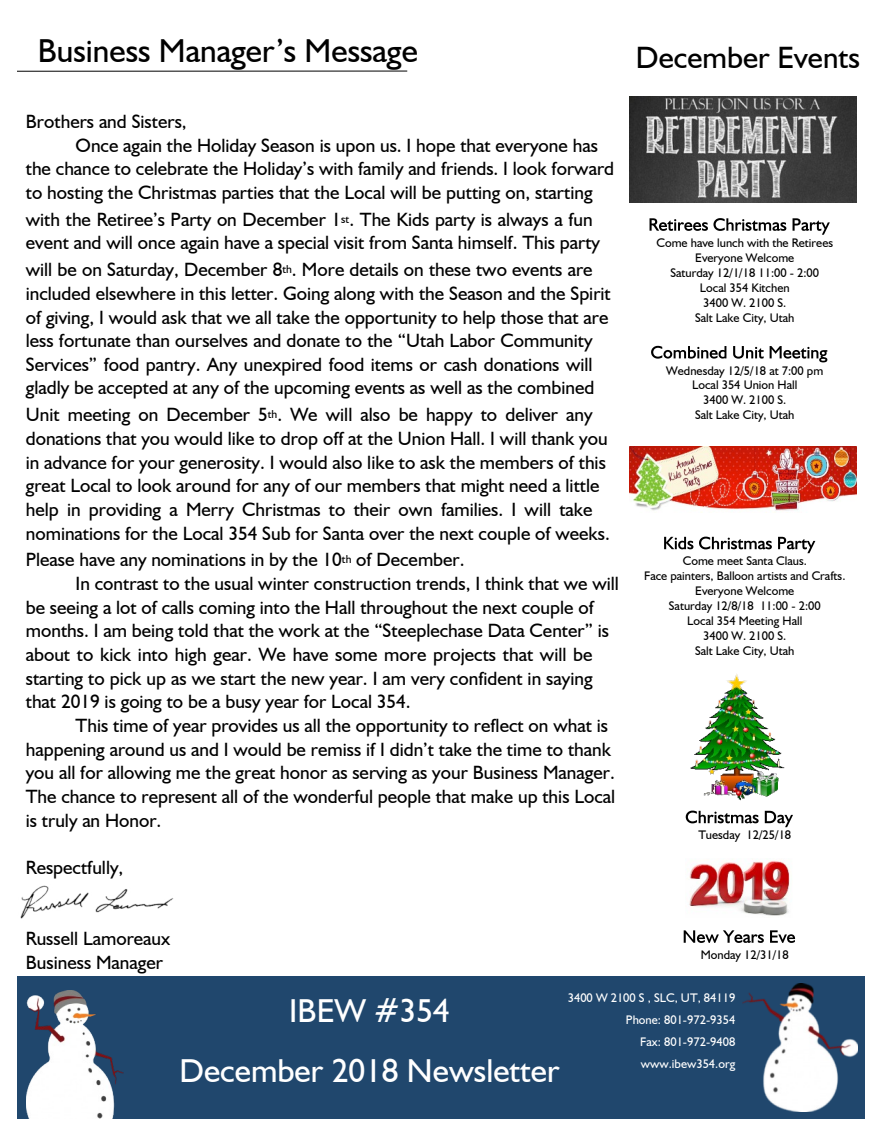
<style>
.page{position:relative;width:882px;height:1141px;background:#fff}
.page>*{position:absolute;margin:0;border:0;box-sizing:border-box;transform-origin:0 0}
.t1{font:33.15px/59.2px "Humanist 521 BT";color:#fff;text-align:center}
.t2{font:33.15px "Humanist 521 BT";color:#000}
.t3{font:30.9px "Humanist 521 BT";color:#000}
.t4{font:19.2px/23.7px "Humanist 521 BT";color:#000}
.t5{font:12.45px/14.9px "Humanist 521 BT";color:#000;text-align:center}
.t6{font:12.45px/22.2px "Humanist 521 BT";color:#fff;text-align:right}
</style>
<div class="page">
<div style="left:18px;top:976px;width:846px;height:142px;background:#20476d"></div>
<img style="left:26px;top:990px;width:97px;height:128px">
<img style="left:742px;top:983px;width:115px;height:128px">
<svg style="left:649px;top:218px;width:58px;height:13px"></svg>
<svg style="left:713px;top:218px;width:73px;height:13px"></svg>
<svg style="left:792px;top:218px;width:37px;height:17px"></svg>
<svg style="left:651px;top:346px;width:75px;height:12px"></svg>
<svg style="left:733px;top:346px;width:30px;height:12px"></svg>
<svg style="left:769px;top:346px;width:58px;height:16px"></svg>
<svg style="left:664px;top:536px;width:107px;height:13px"></svg>
<svg style="left:778px;top:537px;width:37px;height:16px"></svg>
<svg style="left:685px;top:811px;width:73px;height:12px"></svg>
<svg style="left:764px;top:811px;width:28px;height:16px"></svg>
<svg style="left:683px;top:930px;width:80px;height:13px"></svg>
<svg style="left:770px;top:930px;width:24px;height:13px"></svg>
<hr style="left:18px;top:71px;width:389px;height:1px;background:#000">
<img style="left:690px;top:674px;width:95px;height:137px">
<img style="left:629px;top:96px;width:226px;height:106px">
<img style="left:629px;top:446px;width:226px;height:65px">
<img style="left:20px;top:885px;width:154px;height:34px">
<img style="left:689px;top:860px;width:101px;height:56px">
<h1 class="t2" style="left:38px;top:36px;width:382px">Business Manager’s Message</h1>
<h2 class="t3" style="left:635px;top:44px;width:225px">December Events</h2>
<p class="t4" style="left:26px;top:111px;width:162px">Brothers and Sisters,</p>
<p class="t4" style="left:76px;top:135px;width:523px">Once again the Holiday Season is upon us. I hope that everyone has</p>
<p class="t4" style="left:26px;top:158px;width:589px">the chance to celebrate the Holiday’s with family and friends. I look forward</p>
<p class="t4" style="left:26px;top:182px;width:568px">to hosting the Christmas parties that the Local will be putting on, starting</p>
<p class="t4" style="left:26px;top:209px;width:575px">with the Retiree’s Party on December 1<sup>st</sup>. The Kids party is always a fun event and will once again have a special visit from Santa himself. This party</p>
<p class="t4" style="left:26px;top:259px;width:586px">will be on Saturday, December 8<sup>th</sup>. More details on these two events are included elsewhere in this letter. Going along with the Season and the Spirit of giving, I would ask that we all take the opportunity to help those that are less fortunate than ourselves and donate to the “Utah Labor Community Services” food pantry. Any unexpired food items or cash donations will gladly be accepted at any of the upcoming events as well as the combined</p>
<p class="t4" style="left:26px;top:404px;width:585px">Unit meeting on December 5<sup>th</sup>. We will also be happy to deliver any donations that you would like to drop off at the Union Hall. I will thank you in advance for your generosity. I would also like to ask the members of this great Local to look around for any of our members that might need a little help in providing a Merry Christmas to their own families. I will take nominations for the Local 354 Sub for Santa over the next couple of weeks.</p>
<p class="t4" style="left:26px;top:549px;width:440px">Please have any nominations in by the 10<sup>th</sup> of December.</p>
<p class="t4" style="left:76px;top:573px;width:544px">In contrast to the usual winter construction trends, I think that we will</p>
<p class="t4" style="left:26px;top:597px;width:569px">be seeing a lot of calls coming into the Hall throughout the next couple of</p>
<p class="t4" style="left:26px;top:620px;width:584px">months. I am being told that the work at the “Steeplechase Data Center” is</p>
<p class="t4" style="left:26px;top:644px;width:568px">about to kick into high gear. We have some more projects that will be</p>
<p class="t4" style="left:26px;top:668px;width:568px">starting to pick up as we start the new year. I am very confident in saying</p>
<p class="t4" style="left:26px;top:691px;width:386px">that 2019 is going to be a busy year for Local 354.</p>
<p class="t4" style="left:76px;top:715px;width:533px">This time of year provides us all the opportunity to reflect on what is</p>
<p class="t4" style="left:26px;top:739px;width:586px">happening around us and I would be remiss if I didn’t take the time to thank</p>
<p class="t4" style="left:26px;top:762px;width:590px">you all for allowing me the great honor as serving as your Business Manager.</p>
<p class="t4" style="left:26px;top:786px;width:590px">The chance to represent all of the wonderful people that make up this Local</p>
<p class="t4" style="left:26px;top:809px;width:137px">is truly an Honor.</p>
<p class="t4" style="left:26px;top:857px;width:99px">Respectfully,</p>
<p class="t4" style="left:26px;top:928px;width:146px">Russell Lamoreaux<br>Business Manager</p>
<p class="t5" style="left:656px;top:236px;width:178px">Come have lunch with the Retirees<br>Everyone Welcome<br>Saturday 12/1/18 11:00 - 2:00<br>Local 354 Kitchen<br>3400 W. 2100 S.<br>Salt Lake City, Utah</p>
<p class="t5" style="left:666px;top:364px;width:158px">Wednesday 12/5/18 at 7:00 pm<br>Local 354 Union Hall<br>3400 W. 2100 S.<br>Salt Lake City, Utah</p>
<p class="t5" style="left:644px;top:554px;width:203px">Come meet Santa Claus.<br>Face painters, Balloon artists and Crafts.<br>Everyone Welcome<br>Saturday 12/8/18 11:00 - 2:00<br>Local 354 Meeting Hall<br>3400 W. 2100 S.<br>Salt Lake City, Utah</p>
<p class="t5" style="left:698px;top:828px;width:94px">Tuesday 12/25/18</p>
<p class="t5" style="left:700px;top:948px;width:90px">Monday 12/31/18</p>
<h1 class="t1" style="left:179px;top:984px;width:381px">IBEW #354<br>December 2018 Newsletter</h1>
<p class="t6" style="left:567px;top:987px;width:169px">3400 W 2100 S , SLC, UT, 84119<br>Phone: 801-972-9354<br>Fax: 801-972-9408 www.ibew354.org</p>
</div>
